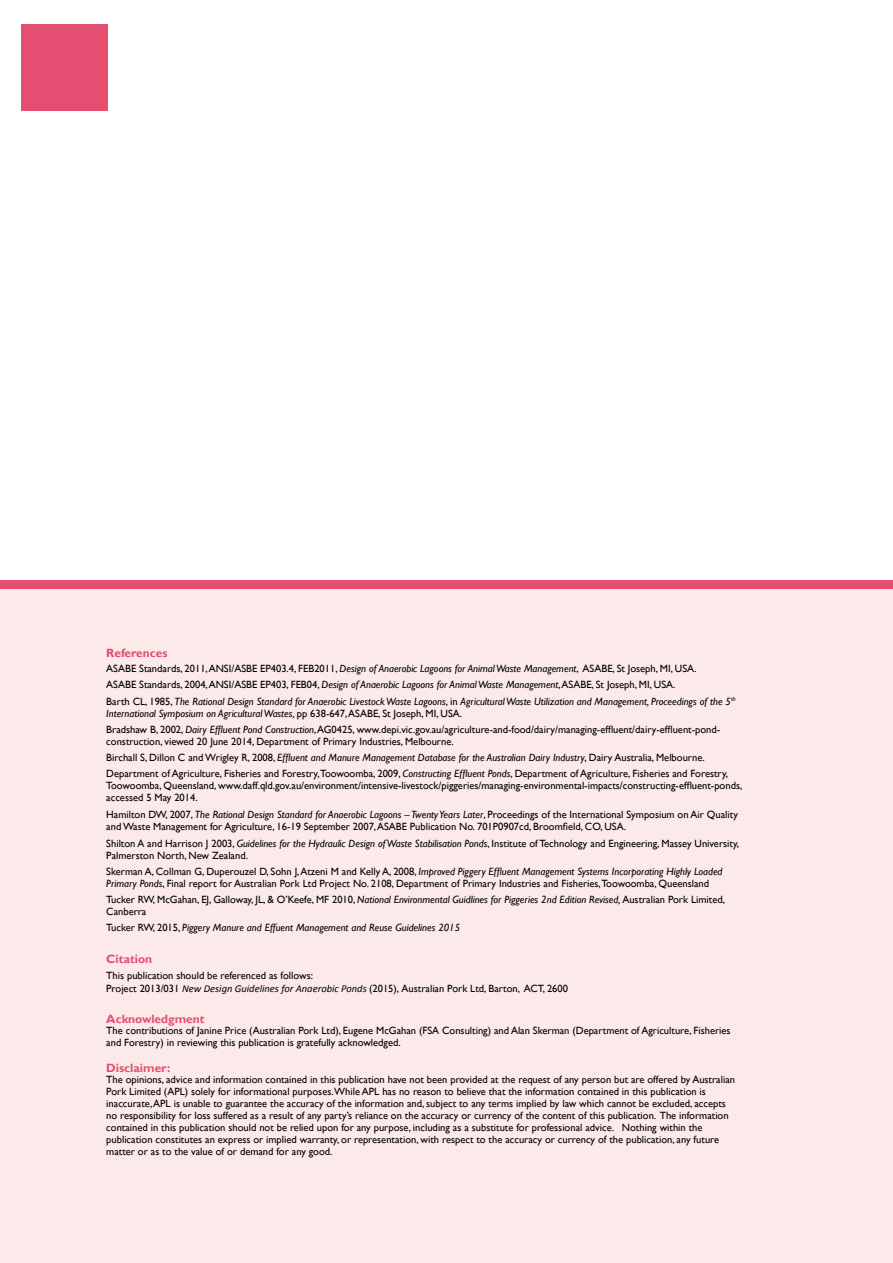
<style>
.page{position:relative;width:893px;height:1263px;background:#fff}
.page>*{position:absolute;margin:0;border:0;box-sizing:border-box;transform-origin:0 0}
.t1{font:700 12px "Gill Sans";color:#e44e70}
.t2{font:10.5px/12px "Gill Sans";color:#000}
.t3{font:italic 10.5px/16.2px "Gill Sans";color:#000}
.s1{font-style:normal}
.s2{font-style:italic}
.s3{font-family:"Calibri";font-style:italic}
</style>
<div class="page">
<div style="left:21px;top:24px;width:86px;height:87px;background:#e44e70"></div>
<div style="left:0;top:585px;width:893px;height:678px;background:#fbeae9"></div>
<div style="left:0;top:580px;width:893px;height:9px;background:#e44e70"></div>
<p class="t1" style="left:106px;top:645px;width:63px">References</p>
<p class="t3" style="left:106px;top:661px;width:631px"><span class="s1">ASABE Standards, 2011, ANSI/ASBE EP403.4, FEB2011,</span> Design of Anaerobic Lagoons for Animal Waste Management<span class="s1">, ASABE, St Joseph, MI, USA.<br>ASABE Standards, 2004, ANSI/ASBE EP403, FEB04,</span> Design of Anaerobic Lagoons for Animal Waste Management<span class="s1">, ASABE, St Joseph, MI, USA.<br>Barth CL, 1985,</span> The Rational Design Standard for Anaerobic Livestock Waste Lagoons<span class="s1">, in</span> Agricultural Waste Utilization and Management, Proceedings of the 5<sup>th</sup></p>
<p class="t2" style="left:106px;top:705px;width:615px;line-height:16.2px"><span class="s2">International Symposium on Agricultural Wastes,</span> pp 638-647, ASABE, St Joseph, MI, USA.<br>Bradshaw B, 2002, <span class="s2">Dairy Effluent Pond Construction</span>, AG0425, www.depi.vic.gov.au/agriculture-and-food/dairy/managing-effluent/dairy-effluent-pond-</p>
<p class="t2" style="left:106px;top:733px;width:623px;line-height:16.2px">construction, viewed 20 June 2014, Department of Primary Industries, Melbourne.<br>Birchall S, Dillon C and Wrigley R, 2008, <span class="s2">Effluent and Manure Management Database for the Australian Dairy Industry</span>, Dairy Australia, Melbourne.<br>Department of Agriculture, Fisheries and Forestry,Toowoomba, 2009, <span class="s2">Constructing Effluent Ponds</span>, Department of Agriculture, Fisheries and Forestry,</p>
<p class="t2" style="left:106px;top:780px;width:637px">Toowoomba, Queensland, www.daff.qld.gov.au/environment/intensive-livestock/piggeries/managing-environmental-impacts/constructing-effluent-ponds, accessed 5 May 2014.</p>
<p class="t2" style="left:106px;top:808px;width:633px">Hamilton DW, 2007, <span class="s2">The Rational Design Standard for Anaerobic Lagoons – Twenty Years Later</span>, Proceedings of the International Symposium on Air Quality and Waste Management for Agriculture, 16-19 September 2007, ASABE Publication No. 701P0907cd, Broomfield, CO, USA.</p>
<p class="t2" style="left:106px;top:837px;width:634px">Shilton A and Harrison J 2003, <span class="s2">Guidelines for the Hydraulic Design of Waste Stabilisation Ponds</span>, Institute of Technology and Engineering, Massey University,<br>Palmerston North, New Zealand.</p>
<p class="t2" style="left:106px;top:866px;width:618px">Skerman A, Collman G, Duperouzel D, Sohn J, Atzeni M and Kelly A, 2008, <span class="s2">Improved Piggery Effluent Management Systems Incorporating Highly Loaded<br>Primary Ponds</span>, Final report for Australian Pork Ltd Project No. 2108, Department of Primary Industries and Fisheries,Toowoomba, Queensland</p>
<p class="t2" style="left:106px;top:893px;width:620px">Tucker RW, McGahan, EJ, Galloway, JL, &amp; O’Keefe, MF 2010, <span class="s2">National Environmental Guidlines for Piggeries 2nd Edition Revised,</span> Australian Pork Limited,<br>Canberra</p>
<p class="t3" style="left:106px;top:919px;width:355px"><span class="s1">Tucker RW, 2015,</span> Piggery Manure and Effuent Management and Reuse Guidelines 2015</p>
<p class="t1" style="left:106px;top:952px;width:47px">Citation</p>
<p class="t2" style="left:106px;top:969px;width:463px;line-height:13.5px">This publication should be referenced as follows:<br>Project 2013/031 <span class="s3">New Design Guidelines for Anaerobic Ponds</span> (2015), Australian Pork Ltd, Barton, ACT, 2600</p>
<p class="t1" style="left:106px;top:1012px;width:100px">Acknowledgment</p>
<p class="t2" style="left:106px;top:1025px;width:626px">The contributions of Janine Price (Australian Pork Ltd), Eugene McGahan (FSA Consulting) and Alan Skerman (Department of Agriculture, Fisheries and Forestry) in reviewing this publication is gratefully acknowledged.</p>
<p class="t1" style="left:106px;top:1060px;width:66px">Disclaimer:</p>
<p class="t2" style="left:106px;top:1074px;width:630px">The opinions, advice and information contained in this publication have not been provided at the request of any person but are offered by Australian Pork Limited (APL) solely for informational purposes.While APL has no reason to believe that the information contained in this publication is inaccurate, APL is unable to guarantee the accuracy of the information and, subject to any terms implied by law which cannot be excluded, accepts no responsibility for loss suffered as a result of any party’s reliance on the accuracy or currency of the content of this publication. The information contained in this publication should not be relied upon for any purpose, including as a substitute for professional advice. Nothing within the publication constitutes an express or implied warranty, or representation, with respect to the accuracy or currency of the publication, any future matter or as to the value of or demand for any good.</p>
</div>
